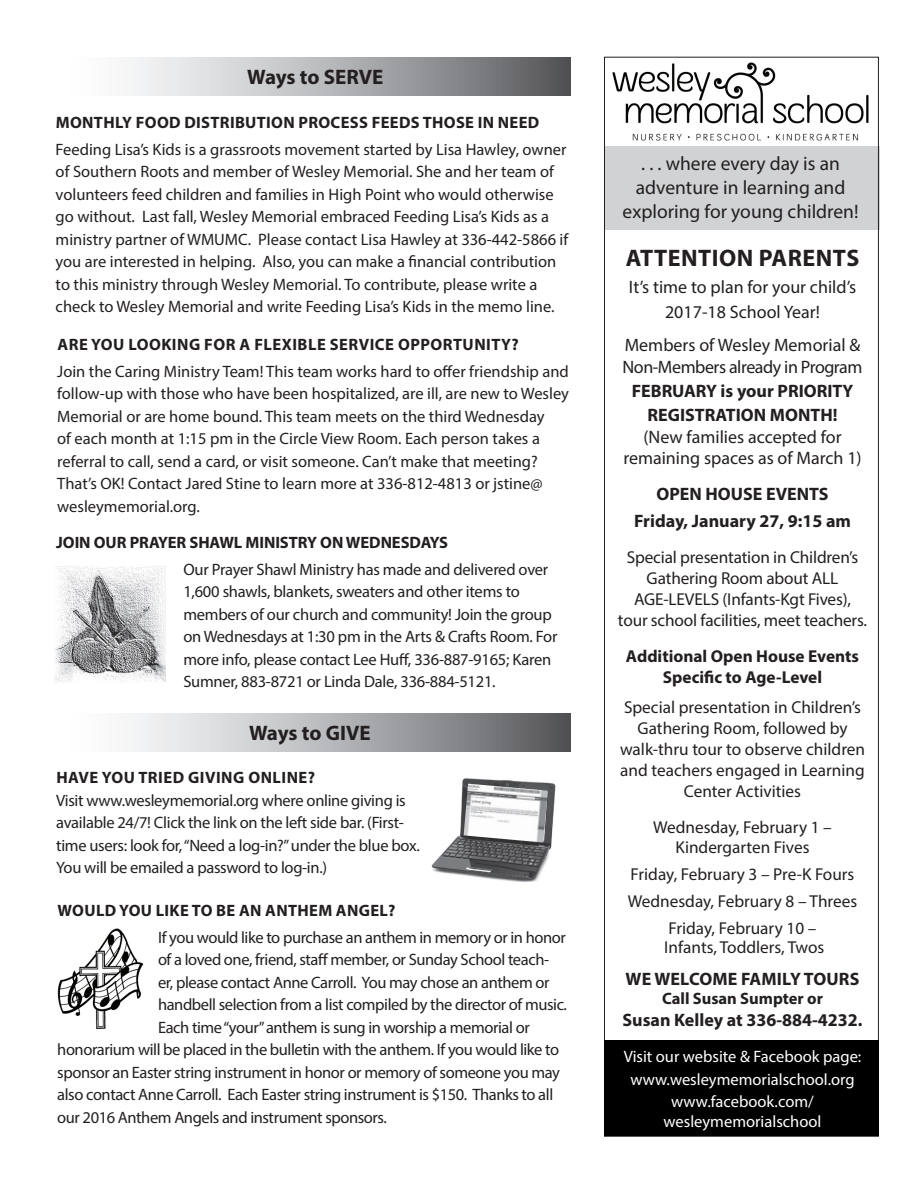
<style>
.page{position:relative;width:918px;height:1188px;background:#fff}
.page>*{position:absolute;margin:0;border:0;box-sizing:border-box;transform-origin:0 0}
.t1{font:700 24px "Myriad Pro";letter-spacing:.02em;color:#231f20}
.t2{font:700 21px "Myriad Pro";letter-spacing:-.005em;color:#231f20}
.t3{font:19.5px/24px "Myriad Pro";color:#231f20;text-align:center}
.t4{font:700 18px/24px "Myriad Pro";color:#231f20;text-align:center}
.t5{font:18px/25.5px "Myriad Pro";color:#231f20;text-align:center}
.t6{font:18px/21.6px "Myriad Pro";letter-spacing:-.025em;color:#231f20}
.t7{font:17.25px/21px "Myriad Pro";color:#231f20;text-align:center}
.t8{font:700 17.25px/21px "Myriad Pro";color:#231f20;text-align:center}
.t9{font:16.5px/22.5px "Myriad Pro";letter-spacing:-.015em;color:#231f20}
.t10{font:700 16.5px "Myriad Pro";letter-spacing:.02em;color:#231f20}
.t11{font:16.5px/22.5px "Myriad Pro";color:#fff;text-align:center}
.t12{font:700 16.5px "Myriad Pro";letter-spacing:-.005em;color:#231f20}
.t13{font:700 16.5px "Myriad Pro";color:#231f20}
</style>
<div class="page">
<img style="left:624px;top:133px;width:239px;height:14px">
<img style="left:55px;top:565px;width:111px;height:118px">
<img style="left:431px;top:778px;width:124px;height:104px">
<img style="left:464px;top:784px;width:84px;height:58px">
<img style="left:57px;top:928px;width:87px;height:101px">
<div style="left:56px;top:57px;width:514px;height:38px;background:linear-gradient(to right,#fff,#5d5f62)"></div>
<div style="left:56px;top:713px;width:514px;height:38px;background:linear-gradient(to right,#fff,#5d5f62)"></div>
<div style="left:605px;top:147px;width:275px;height:83px;background:#d1d2d4"></div>
<img style="left:612px;top:62px;width:257px;height:62px">
<div style="left:604px;top:1040px;width:275px;height:95px;background:#000"></div>
<p class="t2" style="left:247px;top:64px;width:125px">WAYS TO SERVE</p>
<p class="t10" style="left:56px;top:111px;width:327px">MONTHLY FOOD DISTRIBUTION PROCESS FEEDS</p>
<p class="t10" style="left:423px;top:111px;width:86px">THOSE IN NEED</p>
<p class="t9" style="left:56px;top:138px;width:514px">Feeding Lisa’s Kids is a grassroots movement started by Lisa Hawley, owner of Southern Roots and member of Wesley Memorial. She and her team of volunteers feed children and families in High Point who would otherwise go without. Last fall, Wesley Memorial embraced Feeding Lisa’s Kids as a ministry partner of WMUMC. Please contact Lisa Hawley at 336-442-5866 if you are interested in helping. Also, you can make a financial contribution to this ministry through Wesley Memorial. To contribute, please write a check to Wesley Memorial and write Feeding Lisa’s Kids in the memo line.</p>
<p class="t10" style="left:57px;top:334px;width:82px">ARE YOU LOOKI</p>
<p class="t10" style="left:177px;top:334px;width:265px">NG FOR A FLEXIBLE SERVICE OPPORT</p>
<p class="t10" style="left:463px;top:334px;width:58px">UNITY?</p>
<p class="t9" style="left:57px;top:360px;width:513px">Join the Caring Ministry Team! This team works hard to offer friendship and follow-up with those who have been hospitalized, are ill, are new to Wesley Memorial or are home bound. This team meets on the third Wednesday<br>of each month at 1:15 pm in the Circle View Room. Each person takes a referral to call, send a card, or visit someone. Can’t make that meeting?<br>That’s OK! Contact Jared Stine to learn more at 336-812-4813 or jstine@ wesleymemorial.org.</p>
<p class="t12" style="left:56px;top:531px;width:315px">JOIN OUR PRAYER SHAWL MINISTRY ON WEDNE</p>
<p class="t10" style="left:401px;top:531px;width:49px">SDAYS</p>
<p class="t9" style="left:183px;top:558px;width:376px">Our Prayer Shawl Ministry has made and delivered over 1,600 shawls, blankets, sweaters and other items to members of our church and community! Join the group on Wednesdays at 1:30 pm in the Arts &amp; Crafts Room. For more info, please contact Lee Huff, 336-887-9165; Karen Sumner, 883-8721 or Linda Dale, 336-884-5121.</p>
<p class="t2" style="left:249px;top:719px;width:110px">WAYS TO GIVE</p>
<p class="t10" style="left:56px;top:767px;width:260px">HAVE YOU TRI ED GIVING ONLINE?</p>
<p class="t9" style="left:56px;top:789px;width:365px">Visit www.wesleymemorial.org where online giving is available 24/7! Click the link on the left side bar. (First&shy;time users: look for, “Need a log-in?” under the blue box.<br>You will be emailed a password to log-in.)</p>
<p class="t10" style="left:57px;top:899px;width:39px">WOULD</p>
<p class="t10" style="left:119px;top:899px;width:278px">YOU LIKE TO BE AN ANTHEM ANGEL?</p>
<p class="t9" style="left:158px;top:925px;width:409px">If you would like to purchase an anthem in memory or in honor</p>
<p class="t9" style="left:158px;top:948px;width:393px">of a loved one, friend, staff member, or Sunday School teach-</p>
<p class="t9" style="left:158px;top:970px;width:393px">er, please contact Anne Carroll. You may chose an anthem or</p>
<p class="t9" style="left:158px;top:993px;width:410px">handbell selection from a list compiled by the director of music.</p>
<p class="t9" style="left:158px;top:1015px;width:373px">Each time “your” anthem is sung in worship a memorial or</p>
<p class="t9" style="left:57px;top:1038px;width:503px">honorarium will be placed in the bulletin with the anthem. If you would like to</p>
<p class="t9" style="left:57px;top:1060px;width:504px">sponsor an Easter string instrument in honor or memory of someone you may</p>
<p class="t9" style="left:57px;top:1083px;width:497px">also contact Anne Carroll. Each Easter string instrument is $150. Thanks to all</p>
<p class="t9" style="left:57px;top:1106px;width:331px">our 2016 Anthem Angels and instrument sponsors.</p>
<p class="t3" style="left:623px;top:151px;width:237px">. . . where every day is an adventure in learning and exploring for young children!</p>
<h1 class="t1" style="left:626px;top:242px;width:221px">ATTENTION PARENTS</h1>
<p class="t5" style="left:629px;top:274px;width:229px">It’s time to plan for your child’s<br>2017-18 School Year!</p>
<p class="t6" style="left:623px;top:334px;width:241px">Members of Wesley Memorial &amp;<br>Non-Members already in Program</p>
<p class="t4" style="left:632px;top:378px;width:223px">FEBRUARY IS YOUR PRIORITY<br>REGISTRATION MONTH!</p>
<p class="t5" style="left:623px;top:425px;width:240px;line-height:21.6px">(New families accepted for remaining spaces as of March 1)</p>
<p class="t4" style="left:656px;top:482px;width:24px">OPEN</p>
<p class="t4" style="left:705px;top:482px;width:72px">HOUSE EVEN</p>
<p class="t4" style="left:634px;top:480px;width:218px;line-height:27px;text-align:left;text-indent:175px">TS<br>FRIDAY, JANUARY 27, 9:15 AM</p>
<p class="t7" style="left:618px;top:547px;width:251px">Special presentation in Children’s Gathering Room about ALL AGE-LEVELS (Infants-Kgt Fives), tour school facilities, meet teachers.</p>
<p class="t8" style="left:626px;top:645px;width:235px">ADDITIONAL OPEN HOUSE EVENTS<br>SPECIFIC TO AGE-LEVEL</p>
<p class="t7" style="left:620px;top:697px;width:247px">Special presentation in Children’s<br>Gathering Room, followed by walk-thru tour to observe children and teachers engaged in Learning<br>Center Activities</p>
<p class="t7" style="left:653px;top:817px;width:180px;line-height:19.5px">Wednesday, February 1 –<br>Kindergarten Fives</p>
<p class="t7" style="left:628px;top:860px;width:231px;line-height:27px">Friday, February 3 – Pre-K Fours<br>Wednesday, February 8 – Threes<br>Friday, February 10 –</p>
<p class="t7" style="left:664px;top:937px;width:162px">Infants, Toddlers, Twos</p>
<p class="t4" style="left:626px;top:966px;width:224px">WE WELCOME FAMILY TOURS</p>
<p class="t13" style="left:662px;top:988px;width:162px">CALL SUSAN SUMPTER OR</p>
<p class="t4" style="left:623px;top:1007px;width:242px">SUSAN KELLEY AT 336-884-4232.</p>
<p class="t11" style="left:624px;top:1045px;width:239px">Visit our website &amp; Facebook page: www.wesleymemorialschool.org www.facebook.com/</p>
<p class="t11" style="left:664px;top:1110px;width:159px">wesleymemorialschool</p>
</div>
